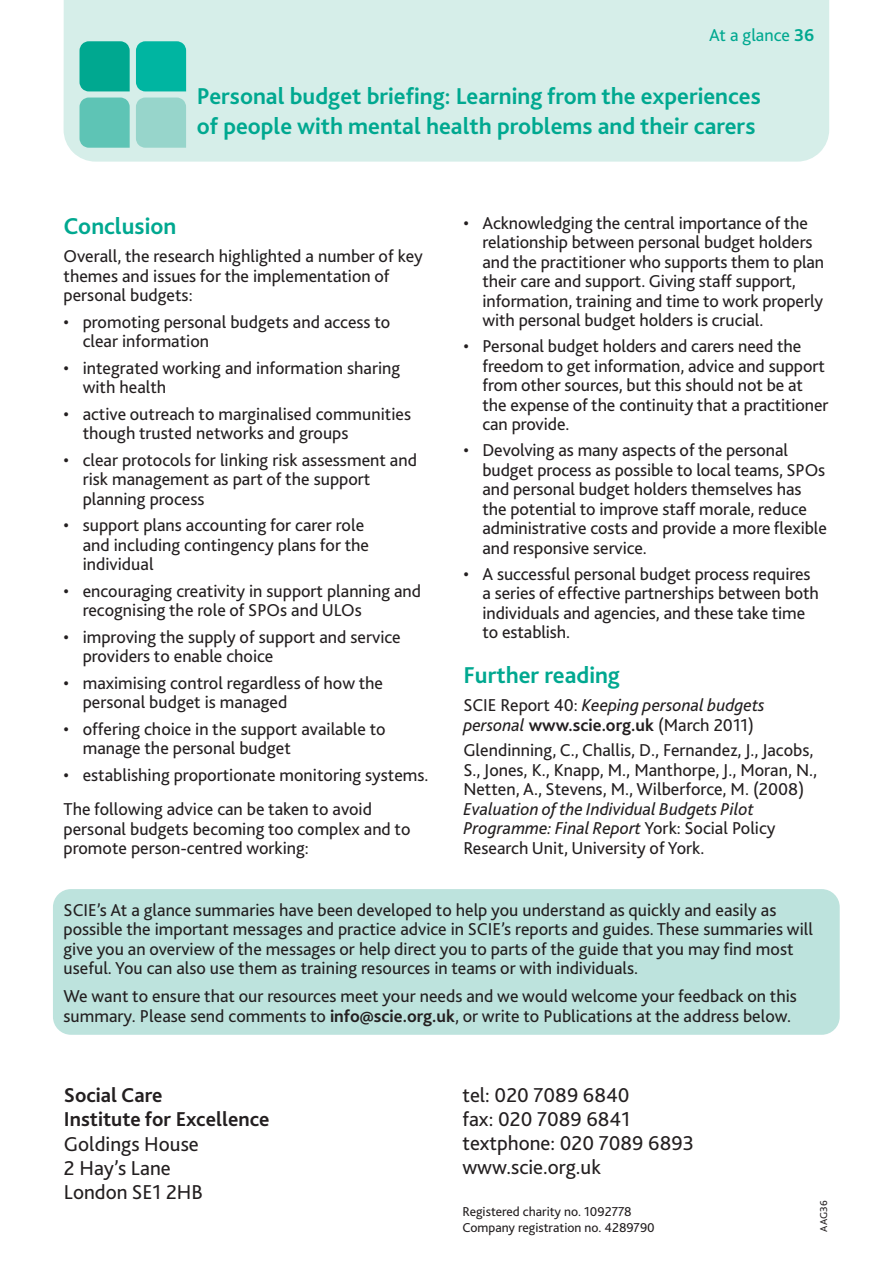
<style>
.page{position:relative;width:893px;height:1263px;background:#fff}
.page>*{position:absolute;margin:0;border:0;box-sizing:border-box;transform-origin:0 0}
.t1{font:700 24px/30px "Bliss 2";color:#00a890}
.t2{font:21px/24px "Bliss 2";color:#231f20}
.t3{font:700 21px/24px "Bliss 2";color:#231f20}
.t4{font:18px/19.5px "Bliss 2";color:#231f20}
.t5{font:italic 18px/19.5px "Bliss 2";color:#231f20}
.t6{font:18px "Bliss 2";color:#00a890}
.t7{font:13.5px/16.5px "Bliss 2";color:#231f20}
.t8{font:10.5px "Bliss 2";color:#231f20}
.s1{font-weight:700}
.s2{font-style:normal}
.s3{font-weight:700;font-style:normal}
</style>
<div class="page">
<div style="left:64px;top:0;width:765px;height:162px;background:#d6eee9"></div>
<div style="left:80px;top:41px;width:50px;height:50px;background:#00a890"></div>
<div style="left:136px;top:41px;width:50px;height:50px;background:#00b5a1"></div>
<div style="left:80px;top:98px;width:50px;height:50px;background:#5ec4b5"></div>
<div style="left:136px;top:98px;width:50px;height:50px;background:#97d5cb"></div>
<div style="left:53px;top:889px;width:787px;height:146px;background:#bde3dd;border-radius:18px"></div>
<p class="t6" style="left:709px;top:28px;width:107px">At a glance <span class="s1">36</span></p>
<h1 class="t1" style="left:197px;top:83px;width:565px">Personal budget briefing: Learning from the experiences of people with mental health problems and their carers</h1>
<h1 class="t1" style="left:64px;top:214px;width:114px">Conclusion</h1>
<p class="t4" style="left:64px;top:248px;width:361px">Overall, the research highlighted a number of key themes and issues for the implementation of personal budgets:</p>
<p class="t4" style="left:83px;top:314px;width:309px;text-indent:-19px">• promoting personal budgets and access to clear information</p>
<p class="t4" style="left:83px;top:360px;width:319px;text-indent:-19px">• integrated working and information sharing with health</p>
<p class="t4" style="left:83px;top:406px;width:330px;text-indent:-19px">• active outreach to marginalised communities though trusted networks and groups</p>
<p class="t4" style="left:83px;top:452px;width:336px;text-indent:-19px">• clear protocols for linking risk assessment and risk management as part of the support planning process</p>
<p class="t4" style="left:83px;top:517px;width:288px;text-indent:-19px">• support plans accounting for carer role and including contingency plans for the individual</p>
<p class="t4" style="left:83px;top:583px;width:340px;text-indent:-19px">• encouraging creativity in support planning and recognising the role of SPOs and ULOs</p>
<p class="t4" style="left:83px;top:629px;width:319px;text-indent:-19px">• improving the supply of support and service providers to enable choice</p>
<p class="t4" style="left:83px;top:675px;width:302px;text-indent:-19px">• maximising control regardless of how the personal budget is managed</p>
<p class="t4" style="left:83px;top:721px;width:304px;text-indent:-19px">• offering choice in the support available to manage the personal budget</p>
<p class="t4" style="left:64px;top:759px;width:367px;line-height:34.3px">• establishing proportionate monitoring systems.<br>The following advice can be taken to avoid</p>
<p class="t4" style="left:64px;top:821px;width:348px">personal budgets becoming too complex and to promote person-centred working:</p>
<p class="t4" style="left:482px;top:215px;width:343px;text-indent:-19px">• Acknowledging the central importance of the relationship between personal budget holders and the practitioner who supports them to plan their care and support. Giving staff support, information, training and time to work properly with personal budget holders is crucial.</p>
<p class="t4" style="left:482px;top:338px;width:348px;text-indent:-19px">• Personal budget holders and carers need the freedom to get information, advice and support from other sources, but this should not be at the expense of the continuity that a practitioner can provide.</p>
<p class="t4" style="left:482px;top:442px;width:346px;text-indent:-19px">• Devolving as many aspects of the personal budget process as possible to local teams, SPOs and personal budget holders themselves has the potential to improve staff morale, reduce administrative costs and provide a more flexible and responsive service.</p>
<p class="t4" style="left:482px;top:566px;width:338px;text-indent:-19px">• A successful personal budget process requires a series of effective partnerships between both individuals and agencies, and these take time to establish.</p>
<h1 class="t1" style="left:463px;top:662px;width:158px">Further reading</h1>
<p class="t5" style="left:463px;top:697px;width:303px"><span class="s2">SCIE Report 40:</span> Keeping personal budgets personal <span class="s3">www.scie.org.uk</span> <span class="s2">(March 2011)</span></p>
<p class="t4" style="left:463px;top:742px;width:355px">Glendinning, C., Challis, D., Fernandez, J., Jacobs,<br>S., Jones, K., Knapp, M., Manthorpe, J., Moran, N.,<br>Netten, A., Stevens, M., Wilberforce, M. (2008)</p>
<p class="t5" style="left:463px;top:801px;width:314px">Evaluation of the Individual Budgets Pilot<br>Programme: Final Report <span class="s2">York: Social Policy<br>Research Unit, University of York.</span></p>
<p class="t4" style="left:64px;top:902px;width:751px">SCIE’s At a glance summaries have been developed to help you understand as quickly and easily as possible the important messages and practice advice in SCIE’s reports and guides. These summaries will give you an overview of the messages or help direct you to parts of the guide that you may find most useful. You can also use them as training resources in teams or with individuals.</p>
<p class="t4" style="left:64px;top:988px;width:735px">We want to ensure that our resources meet your needs and we would welcome your feedback on this summary. Please send comments to <span class="s1">info@scie.org.uk</span>, or write to Publications at the address below.</p>
<p class="t3" style="left:64px;top:1085px;width:207px">Social Care<br>Institute for Excellence</p>
<p class="t2" style="left:64px;top:1134px;width:140px">Goldings House<br>2 Hay’s Lane<br>London SE1 2HB</p>
<p class="t2" style="left:462px;top:1085px;width:233px">tel: 020 7089 6840<br>fax: 020 7089 6841 textphone: 020 7089 6893 www.scie.org.uk</p>
<p class="t7" style="left:462px;top:1204px;width:194px">Registered charity no. 1092778<br>Company registration no. 4289790</p>
<p class="t8" style="left:819px;top:1232px;width:32px;rotate:-90deg">AAG36</p>
</div>
